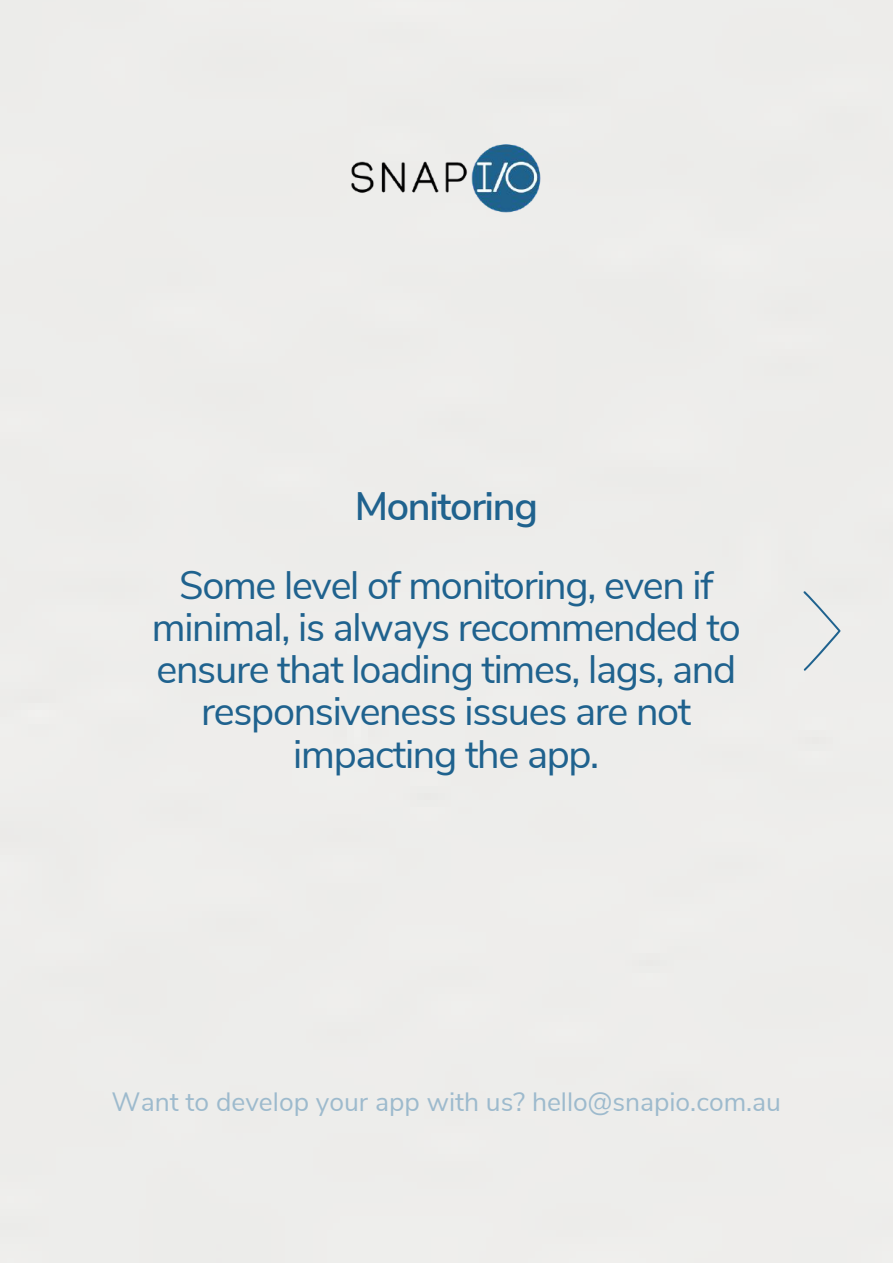
<style>
.page{position:relative;width:893px;height:1264px;background:#fff}
.page>*{position:absolute;margin:0;border:0;box-sizing:border-box;transform-origin:0 0}
.t1{font:39.6px/42.2px "Nunito Sans";letter-spacing:-.035em;color:#1f628e;text-align:center}
.t2{font:600 39.6px "Nunito Sans";letter-spacing:-.035em;color:#1f628e}
.t3{font:26.4px "Nunito Sans";color:#9dbacd}
</style>
<div class="page">
<svg style="left:803px;top:591px;width:37px;height:79px;background:#dee2e4"></svg>
<img style="left:350px;top:143px;width:192px;height:71px">
<p class="t2" style="left:354px;top:480px;width:185px">Monitoring</p>
<p class="t1" style="left:152px;top:565px;width:590px">Some level of monitoring, even if minimal, is always recommended to ensure that loading times, lags, and responsiveness issues are not impacting the app.</p>
<p class="t3" style="left:112px;top:1084px;width:671px">Want to develop your app with us? hello@snapio.com.au</p>
</div>
